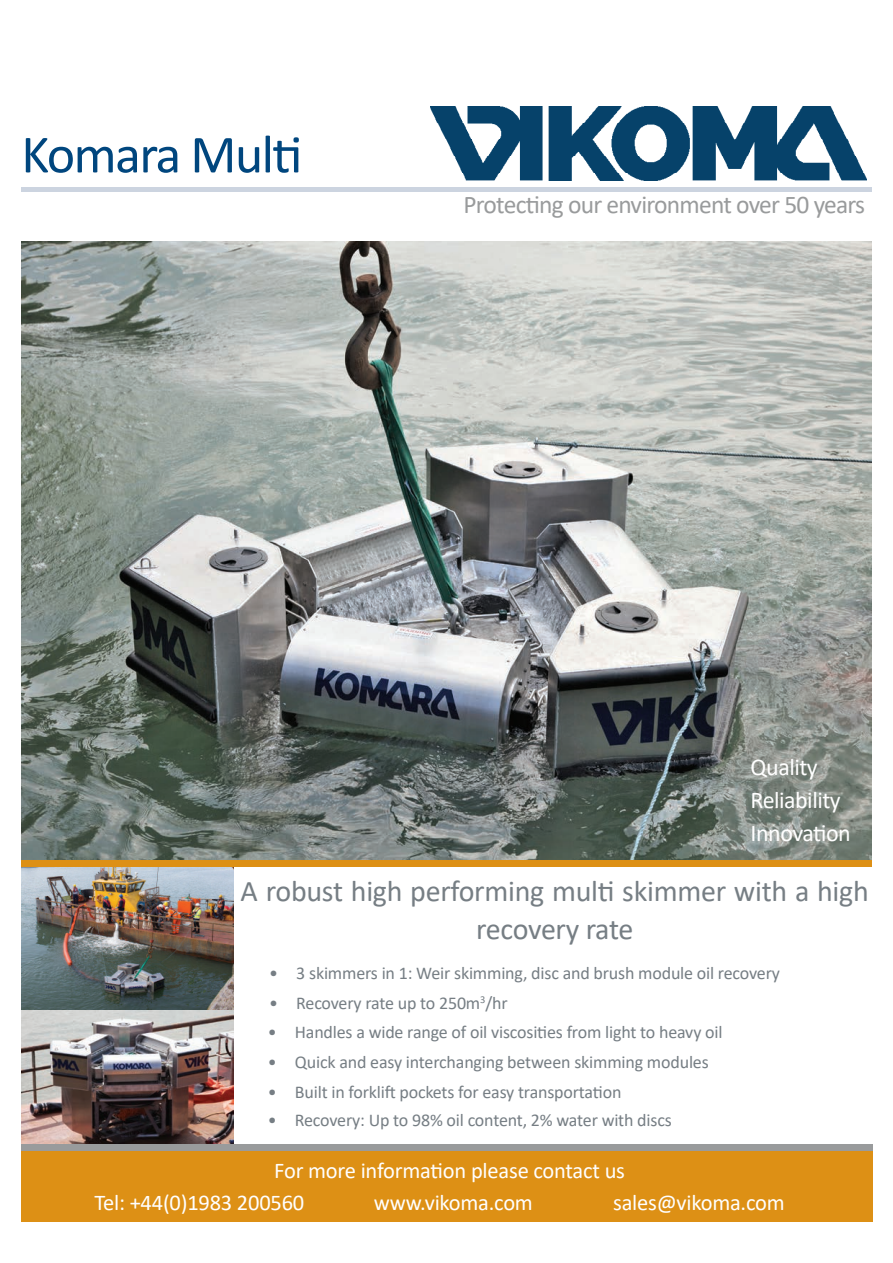
<style>
.page{position:relative;width:893px;height:1263px;background:#fff}
.page>*{position:absolute;margin:0;border:0;box-sizing:border-box;transform-origin:0 0}
.t1{font:54px "Calibri";letter-spacing:-.03em;color:#00467e}
.t2{font:30px/37.5px "Calibri";letter-spacing:-.01em;color:#767e84;text-align:center}
.t3{font:25.5px "Calibri";letter-spacing:-.03em;color:#999b9c}
.t4{font:24px/33px "Calibri";letter-spacing:-.02em;color:#fff}
.t5{font:22.5px "Calibri";letter-spacing:-.01em;color:#fff}
.t6{font:18px "Calibri";letter-spacing:-.01em;color:#767e84}
</style>
<div class="page">
<img style="left:21px;top:241px;width:851px;height:619px">
<img style="left:431px;top:106px;width:436px;height:75px">
<img style="left:21px;top:867px;width:213px;height:277px">
<div style="left:21px;top:1150px;width:852px;height:72px;background:#dd9015"></div>
<div style="left:21px;top:1144px;width:852px;height:6px;background:#999b9c"></div>
<div style="left:21px;top:187px;width:851px;height:5px;background:#ccd4e0"></div>
<div style="left:21px;top:860px;width:851px;height:7px;background:#dd9015"></div>
<h1 class="t1" style="left:21px;top:117px;width:283px">Komara Multi</h1>
<h3 class="t3" style="left:463px;top:187px;width:403px">Protecting our environment over 50 years</h3>
<h3 class="t4" style="left:750px;top:750px;width:102px">Quality<br>Reliability<br>Innovation</h3>
<h2 class="t2" style="left:241px;top:872px;width:630px">A robust high performing multi skimmer with a high recovery rate</h2>
<p class="t6" style="left:269px;top:960px;width:512px">• 3 skimmers in 1: Weir skimming, disc and brush module oil recovery</p>
<p class="t6" style="left:269px;top:990px;width:240px">• Recovery rate up to 250m<sup>3</sup>/hr</p>
<p class="t6" style="left:268px;top:1020px;width:456px">• Handles a wide range of oil viscosities from light to heavy oil</p>
<p class="t6" style="left:268px;top:1050px;width:442px">• Quick and easy interchanging between skimming modules</p>
<p class="t6" style="left:268px;top:1079px;width:355px">• Built in forklift pockets for easy transportation</p>
<p class="t6" style="left:268px;top:1107px;width:405px">• Recovery: Up to 98% oil content, 2% water with discs</p>
<p class="t5" style="left:274px;top:1155px;width:352px">For more information please contact us</p>
<p class="t5" style="left:94px;top:1187px;width:211px">Tel: +44(0)1983 200560</p>
<p class="t5" style="left:374px;top:1187px;width:161px">www.vikoma.com</p>
<p class="t5" style="left:613px;top:1187px;width:173px">sales@vikoma.com</p>
</div>
